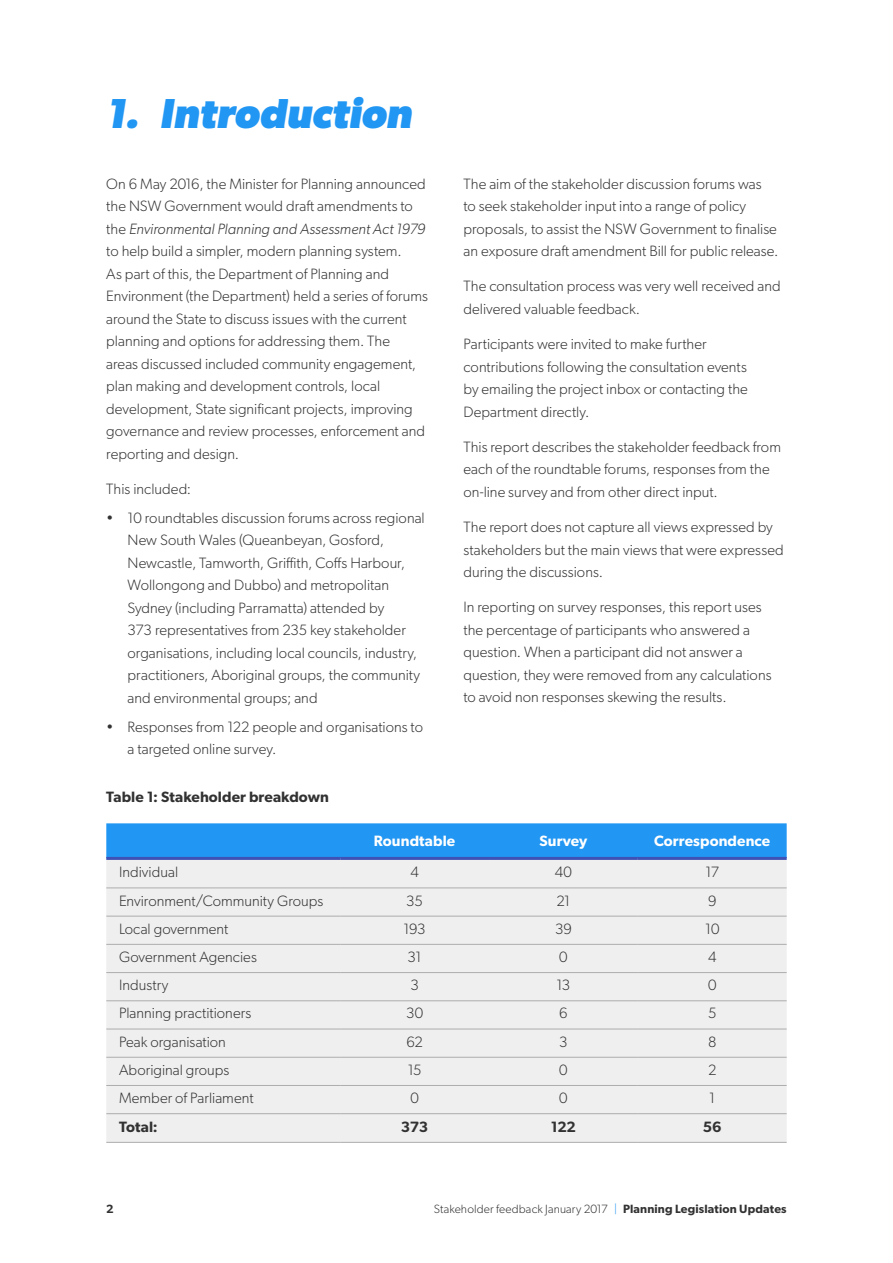
<style>
.page{position:relative;width:893px;height:1263px;background:#fff}
.page>*{position:absolute;margin:0;border:0;box-sizing:border-box;transform-origin:0 0}
.t1{font:italic 700 42px "Gibson";color:#2196f3}
.body_copy{font:300 15px/22.5px "Gibson";letter-spacing:.005em;color:#323232}
.Table_Body{font:300 15px "Gibson";color:#323232}
.Table_header{font:600 15px "Gibson";letter-spacing:.005em;color:#fff}
.Heading_3{font:600 15px "Gibson";letter-spacing:.005em;color:#323232}
.Table_Body-2{font:600 15px "Gibson";letter-spacing:-.015em;color:#323232}
.t2{font:300 12px "Gibson";letter-spacing:.01em;color:#323232}
.t3{font:600 12px "Gibson";color:#323232}
.s1{font-style:italic}
.s2{color:#2196f3}
.s3{font-weight:600}
</style>
<div class="page">
<div style="left:106px;top:823px;width:681px;height:34px;background:#2196f3"></div>
<div style="left:106px;top:860px;width:681px;height:282px;background:#efefef"></div>
<hr style="left:106px;top:857px;width:234px;height:3px;background:#3f51b5">
<hr style="left:340px;top:857px;width:149px;height:3px;background:#3f51b5">
<hr style="left:489px;top:857px;width:149px;height:3px;background:#3f51b5">
<hr style="left:638px;top:857px;width:149px;height:3px;background:#3f51b5">
<hr style="left:106px;top:888px;width:234px;height:1px;background:#adadad">
<hr style="left:340px;top:888px;width:149px;height:1px;background:#adadad">
<hr style="left:489px;top:888px;width:149px;height:1px;background:#adadad">
<hr style="left:638px;top:888px;width:149px;height:1px;background:#adadad">
<hr style="left:106px;top:916px;width:234px;height:1px;background:#adadad">
<hr style="left:340px;top:916px;width:149px;height:1px;background:#adadad">
<hr style="left:489px;top:916px;width:149px;height:1px;background:#adadad">
<hr style="left:638px;top:916px;width:149px;height:1px;background:#adadad">
<hr style="left:106px;top:944px;width:234px;height:1px;background:#adadad">
<hr style="left:340px;top:944px;width:149px;height:1px;background:#adadad">
<hr style="left:489px;top:944px;width:149px;height:1px;background:#adadad">
<hr style="left:638px;top:944px;width:149px;height:1px;background:#adadad">
<hr style="left:106px;top:972px;width:234px;height:1px;background:#adadad">
<hr style="left:340px;top:972px;width:149px;height:1px;background:#adadad">
<hr style="left:489px;top:972px;width:149px;height:1px;background:#adadad">
<hr style="left:638px;top:972px;width:149px;height:1px;background:#adadad">
<hr style="left:106px;top:1000px;width:234px;height:1px;background:#adadad">
<hr style="left:340px;top:1000px;width:149px;height:1px;background:#adadad">
<hr style="left:489px;top:1000px;width:149px;height:1px;background:#adadad">
<hr style="left:638px;top:1000px;width:149px;height:1px;background:#adadad">
<hr style="left:106px;top:1029px;width:234px;height:1px;background:#adadad">
<hr style="left:340px;top:1029px;width:149px;height:1px;background:#adadad">
<hr style="left:489px;top:1029px;width:149px;height:1px;background:#adadad">
<hr style="left:638px;top:1029px;width:149px;height:1px;background:#adadad">
<hr style="left:106px;top:1057px;width:234px;height:1px;background:#adadad">
<hr style="left:340px;top:1057px;width:149px;height:1px;background:#adadad">
<hr style="left:489px;top:1057px;width:149px;height:1px;background:#adadad">
<hr style="left:638px;top:1057px;width:149px;height:1px;background:#adadad">
<hr style="left:106px;top:1085px;width:234px;height:1px;background:#adadad">
<hr style="left:340px;top:1085px;width:149px;height:1px;background:#adadad">
<hr style="left:489px;top:1085px;width:149px;height:1px;background:#adadad">
<hr style="left:638px;top:1085px;width:149px;height:1px;background:#adadad">
<hr style="left:106px;top:1113px;width:234px;height:1px;background:#adadad">
<hr style="left:340px;top:1113px;width:149px;height:1px;background:#adadad">
<hr style="left:489px;top:1113px;width:149px;height:1px;background:#adadad">
<hr style="left:638px;top:1113px;width:149px;height:1px;background:#adadad">
<hr style="left:106px;top:1142px;width:234px;height:1px;background:#adadad">
<hr style="left:340px;top:1142px;width:149px;height:1px;background:#adadad">
<hr style="left:489px;top:1142px;width:149px;height:1px;background:#adadad">
<hr style="left:638px;top:1142px;width:149px;height:1px;background:#adadad">
<p class="t1" style="left:106px;top:88px;width:308px">1. Introduction</p>
<p class="body_copy" style="left:106px;top:172px;width:323px">On 6 May 2016, the Minister for Planning announced the NSW Government would draft amendments to the <span class="s1">Environmental Planning and Assessment Act 1979 </span>to help build a simpler, modern planning system.<br>As part of this, the Department of Planning and Environment (the Department) held a series of forums around the State to discuss issues with the current planning and options for addressing them. The<br>areas discussed included community engagement, plan making and development controls, local development, State significant projects, improving governance and review processes, enforcement and reporting and design.</p>
<p class="body_copy" style="left:106px;top:477px;width:86px">This included:</p>
<p class="body_copy" style="left:128px;top:506px;width:299px;text-indent:-21px">• 10 roundtables discussion forums across regional New South Wales (Queanbeyan, Gosford, Newcastle, Tamworth, Griffith, Coffs Harbour, Wollongong and Dubbo) and metropolitan Sydney (including Parramatta) attended by<br>373 representatives from 235 key stakeholder organisations, including local councils, industry, practitioners, Aboriginal groups, the community and environmental groups; and</p>
<p class="body_copy" style="left:128px;top:715px;width:297px;text-indent:-21px">• Responses from 122 people and organisations to a targeted online survey.</p>
<h3 class="Heading_3" style="left:106px;top:788px;width:224px">Table 1: Stakeholder breakdown</h3>
<p class="body_copy" style="left:463px;top:172px;width:316px">The aim of the stakeholder discussion forums was<br>to seek stakeholder input into a range of policy proposals, to assist the NSW Government to finalise an exposure draft amendment Bill for public release.</p>
<p class="body_copy" style="left:463px;top:275px;width:319px">The consultation process was very well received and delivered valuable feedback.</p>
<p class="body_copy" style="left:463px;top:332px;width:286px">Participants were invited to make further contributions following the consultation events by emailing the project inbox or contacting the Department directly.</p>
<p class="body_copy" style="left:463px;top:435px;width:319px">This report describes the stakeholder feedback from each of the roundtable forums, responses from the on-line survey and from other direct input.</p>
<p class="body_copy" style="left:463px;top:515px;width:322px">The report does not capture all views expressed by stakeholders but the main views that were expressed during the discussions.</p>
<p class="body_copy" style="left:463px;top:596px;width:310px">In reporting on survey responses, this report uses the percentage of participants who answered a question. When a participant did not answer a question, they were removed from any calculations to avoid non responses skewing the results.</p>
<h3 class="Table_header" style="left:374px;top:831px;width:83px">Roundtable</h3>
<h3 class="Table_header" style="left:539px;top:831px;width:49px">Survey</h3>
<h3 class="Table_header" style="left:654px;top:831px;width:118px">Correspondence</h3>
<p class="Table_Body" style="left:119px;top:863px;width:61px">Individual</p>
<p class="Table_Body" style="left:410px;top:863px;width:10px">4</p>
<p class="Table_Body" style="left:555px;top:863px;width:19px">40</p>
<p class="Table_Body" style="left:705px;top:863px;width:15px">17</p>
<p class="Table_Body" style="left:119px;top:891px;width:206px">Environment/Community Groups</p>
<p class="Table_Body" style="left:406px;top:891px;width:18px">35</p>
<p class="Table_Body" style="left:556px;top:891px;width:16px">21</p>
<p class="Table_Body" style="left:708px;top:891px;width:10px">9</p>
<p class="Table_Body" style="left:119px;top:919px;width:111px">Local government</p>
<p class="Table_Body" style="left:404px;top:919px;width:24px">193</p>
<p class="Table_Body" style="left:555px;top:919px;width:18px">39</p>
<p class="Table_Body" style="left:705px;top:919px;width:16px">10</p>
<p class="Table_Body" style="left:119px;top:948px;width:139px">Government Agencies</p>
<p class="Table_Body" style="left:408px;top:948px;width:16px">31</p>
<p class="Table_Body" style="left:559px;top:948px;width:10px">0</p>
<p class="Table_Body" style="left:708px;top:948px;width:10px">4</p>
<p class="Table_Body" style="left:119px;top:976px;width:51px">Industry</p>
<p class="Table_Body" style="left:410px;top:976px;width:10px">3</p>
<p class="Table_Body" style="left:557px;top:976px;width:15px">13</p>
<p class="Table_Body" style="left:708px;top:976px;width:10px">0</p>
<p class="Table_Body" style="left:119px;top:1004px;width:134px">Planning practitioners</p>
<p class="Table_Body" style="left:406px;top:1004px;width:18px">30</p>
<p class="Table_Body" style="left:559px;top:1004px;width:10px">6</p>
<p class="Table_Body" style="left:708px;top:1004px;width:10px">5</p>
<p class="Table_Body" style="left:119px;top:1032px;width:108px">Peak organisation</p>
<p class="Table_Body" style="left:406px;top:1032px;width:18px">62</p>
<p class="Table_Body" style="left:559px;top:1032px;width:10px">3</p>
<p class="Table_Body" style="left:708px;top:1032px;width:10px">8</p>
<p class="Table_Body" style="left:119px;top:1060px;width:112px">Aboriginal groups</p>
<p class="Table_Body" style="left:408px;top:1060px;width:15px">15</p>
<p class="Table_Body" style="left:559px;top:1060px;width:10px">0</p>
<p class="Table_Body" style="left:708px;top:1060px;width:10px">2</p>
<p class="Table_Body" style="left:119px;top:1089px;width:136px">Member of Parliament</p>
<p class="Table_Body" style="left:410px;top:1089px;width:10px">0</p>
<p class="Table_Body" style="left:559px;top:1089px;width:10px">0</p>
<p class="Table_Body" style="left:709px;top:1089px;width:8px">1</p>
<p class="Table_Body-2" style="left:119px;top:1117px;width:40px">Total:</p>
<p class="Table_Body-2" style="left:401px;top:1117px;width:29px">373</p>
<p class="Table_Body-2" style="left:551px;top:1117px;width:26px">122</p>
<p class="Table_Body-2" style="left:703px;top:1117px;width:20px">56</p>
<p class="t3" style="left:106px;top:1201px;width:9px">2</p>
<p class="t2" style="left:434px;top:1201px;width:354px">Stakeholder feedback January 2017 <span class="s2">|</span> <span class="s3">Planning Legislation Updates</span></p>
</div>
